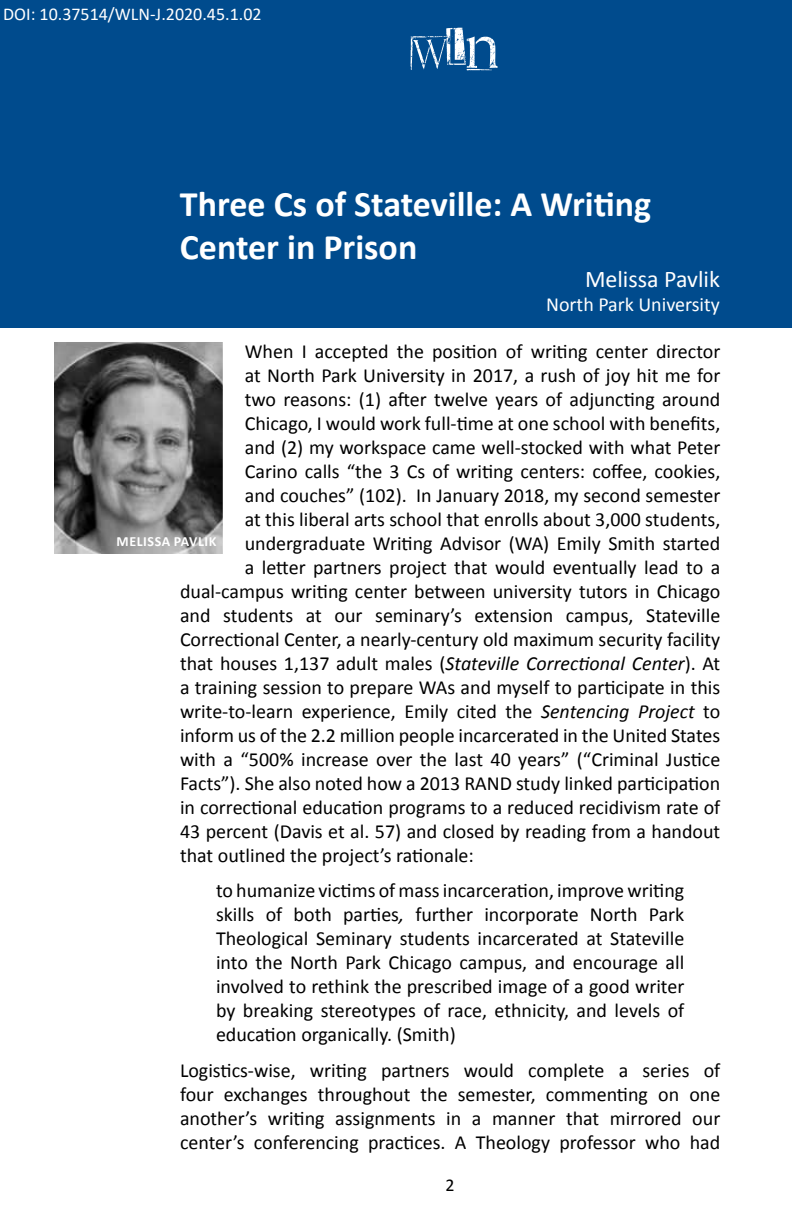
<style>
.page{position:relative;width:792px;height:1224px;background:#fff}
.page>*{position:absolute;margin:0;border:0;box-sizing:border-box;transform-origin:0 0}
.t1{font:70px "D Snet Stamped";color:#fff}
.t2{font:700 36px/43.2px "Calibri";color:#fff}
.t3{font:24px "Calibri";color:#fff}
.t4{font:20px/24px "Calibri";color:#000;text-align:justify}
.t5{font:20px "Calibri";color:#fff}
.t6{font:18px "Calibri";color:#fff}
.t7{font:18px "Calibri";color:#000}
.t8{font:700 14px "Calibri";letter-spacing:.04em;color:#fff}
.s1{font-style:italic}
</style>
<div class="page">
<div style="left:0;top:0;width:792px;height:327px;background:#004b8d"></div>
<img style="left:55px;top:343px;width:167px;height:210px">
<div style="left:50px;top:338px;width:177px;height:220px;border:4px solid #fff"></div>
<p class="t6" style="left:3px;top:1px;width:260px">DOI: 10.37514/WLN-J.2020.45.1.02</p>
<h1 class="t1" style="left:398px;top:12px;width:106px">WLN</h1>
<h2 class="t2" style="left:180px;top:182px;width:473px">Three Cs of Stateville: A Writing<br>Center in Prison</h2>
<p class="t3" style="left:585px;top:264px;width:136px">Melissa Pavlik</p>
<p class="t5" style="left:546px;top:292px;width:175px">North Park University</p>
<p class="t4" style="left:245px;top:339px;width:477px">When I accepted the position of writing center director</p>
<p class="t4" style="left:245px;top:363px;width:477px">at North Park University in 2017, a rush of joy hit me for</p>
<p class="t4" style="left:245px;top:387px;width:477px">two reasons: (1) after twelve years of adjuncting around</p>
<p class="t4" style="left:245px;top:411px;width:477px">Chicago, I would work full-time at one school with benefits,</p>
<p class="t4" style="left:245px;top:435px;width:477px">and (2) my workspace came well-stocked with what Peter</p>
<p class="t4" style="left:245px;top:459px;width:477px">Carino calls “the 3 Cs of writing centers: coffee, cookies,</p>
<p class="t4" style="left:245px;top:483px;width:477px">and couches” (102). In January 2018, my second semester</p>
<p class="t4" style="left:245px;top:507px;width:477px">at this liberal arts school that enrolls about 3,000 students,</p>
<p class="t4" style="left:245px;top:531px;width:477px">undergraduate Writing Advisor (WA) Emily Smith started</p>
<p class="t4" style="left:245px;top:555px;width:477px">a letter partners project that would eventually lead to a</p>
<p class="t4" style="left:180px;top:579px;width:542px">dual-campus writing center between university tutors in Chicago</p>
<p class="t4" style="left:180px;top:603px;width:542px">and students at our seminary’s extension campus, Stateville</p>
<p class="t4" style="left:180px;top:627px;width:542px">Correctional Center, a nearly-century old maximum security facility</p>
<p class="t4" style="left:180px;top:651px;width:542px">that houses 1,137 adult males (<span class="s1">Stateville Correctional Center</span>). At</p>
<p class="t4" style="left:180px;top:675px;width:542px">a training session to prepare WAs and myself to participate in this</p>
<p class="t4" style="left:180px;top:699px;width:542px">write-to-learn experience, Emily cited the <span class="s1">Sentencing Project</span> to</p>
<p class="t4" style="left:180px;top:723px;width:542px">inform us of the 2.2 million people incarcerated in the United States</p>
<p class="t4" style="left:180px;top:747px;width:542px">with a “500% increase over the last 40 years” (“Criminal Justice</p>
<p class="t4" style="left:180px;top:771px;width:542px">Facts”). She also noted how a 2013 RAND study linked participation</p>
<p class="t4" style="left:180px;top:795px;width:542px">in correctional education programs to a reduced recidivism rate of</p>
<p class="t4" style="left:180px;top:819px;width:542px">43 percent (Davis et al. 57) and closed by reading from a handout</p>
<p class="t4" style="left:180px;top:843px;width:295px">that outlined the project’s rationale:</p>
<p class="t4" style="left:216px;top:879px;width:470px">to humanize victims of mass incarceration, improve writing skills of both parties<span class="s1">,</span> further incorporate North Park Theological Seminary students incarcerated at Stateville into the North Park Chicago campus, and encourage all involved to rethink the prescribed image of a good writer by breaking stereotypes of race, ethnicity, and levels of education organically. (Smith)</p>
<p class="t4" style="left:180px;top:1058px;width:542px">Logistics-wise, writing partners would complete a series of four exchanges throughout the semester, commenting on one another’s writing assignments in a manner that mirrored our center’s conferencing practices. A Theology professor who had</p>
<p class="t8" style="left:117px;top:532px;width:101px">MELISSA PAVLIK</p>
<p class="t7" style="left:445px;top:1173px;width:11px">2</p>
</div>
